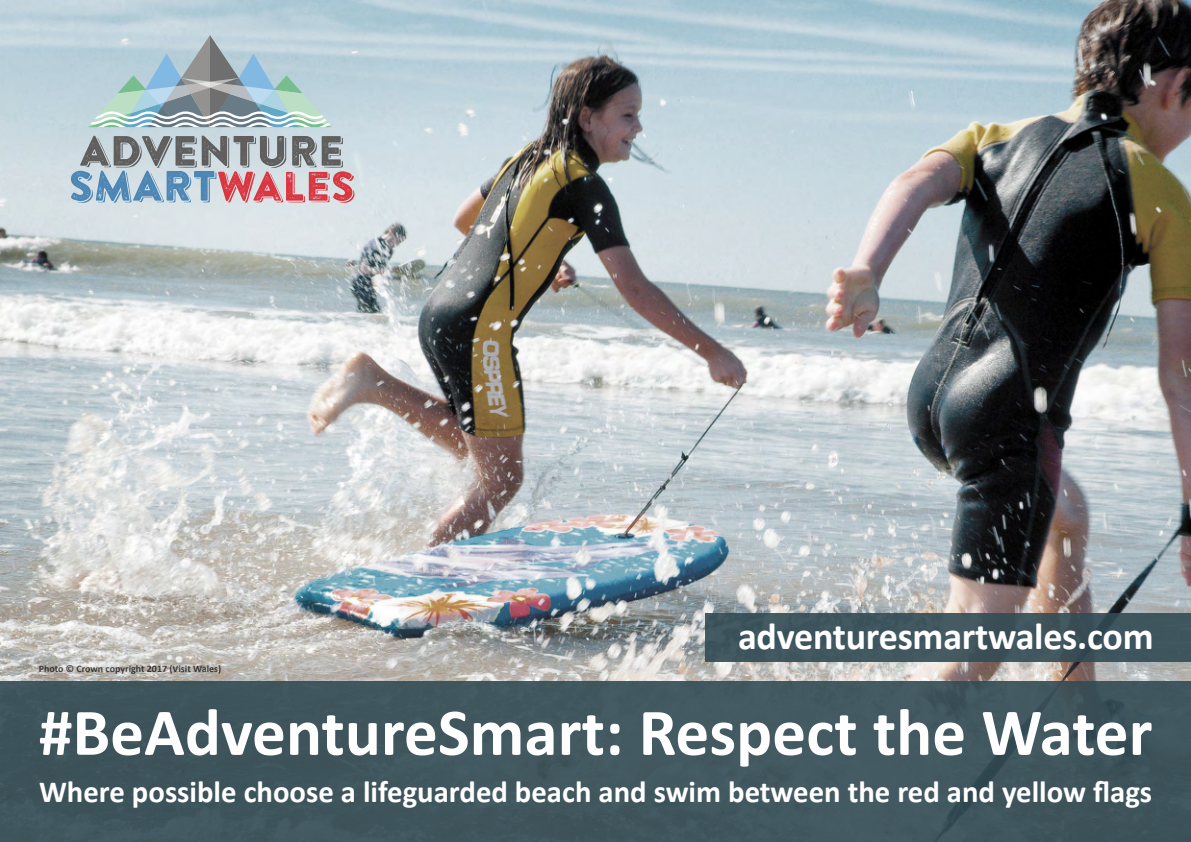
<style>
.page{position:relative;width:1191px;height:842px;background:#fff}
.page>*{position:absolute;margin:0;border:0;box-sizing:border-box;transform-origin:0 0}
.t1{font:700 67.2px "Calibri";color:#fefefe}
.t2{font:700 38px "Calibri";letter-spacing:-.005em;color:#fefefe}
.t3{font:700 30.7px "Calibri";color:#fefefe}
.t4{font:700 10px "Calibri";color:rgb(0 0 0/.7)}
</style>
<div class="page">
<img style="left:0;top:0;width:1191px;height:682px">
<svg style="left:71px;top:136px;width:283px;height:67px;background:#a9a4ae"></svg>
<svg style="left:88px;top:35px;width:244px;height:92px;background:#abc2c9"></svg>
<div style="left:0;top:682px;width:1191px;height:160px;background:#40565d"></div>
<div style="left:705px;top:613px;width:486px;height:49px;background:#3f555e"></div>
<p class="t2" style="left:738px;top:621px;width:417px">adventuresmartwales.com</p>
<p class="t4" style="left:39px;top:665px;width:184px">Photo © Crown copyright 2017 (Visit Wales)</p>
<h1 class="t1" style="left:39px;top:704px;width:1115px">#BeAdventureSmart: Respect the Water</h1>
<p class="t3" style="left:39px;top:779px;width:1114px">Where possible choose a lifeguarded beach and swim between the red and yellow flags</p>
</div>
